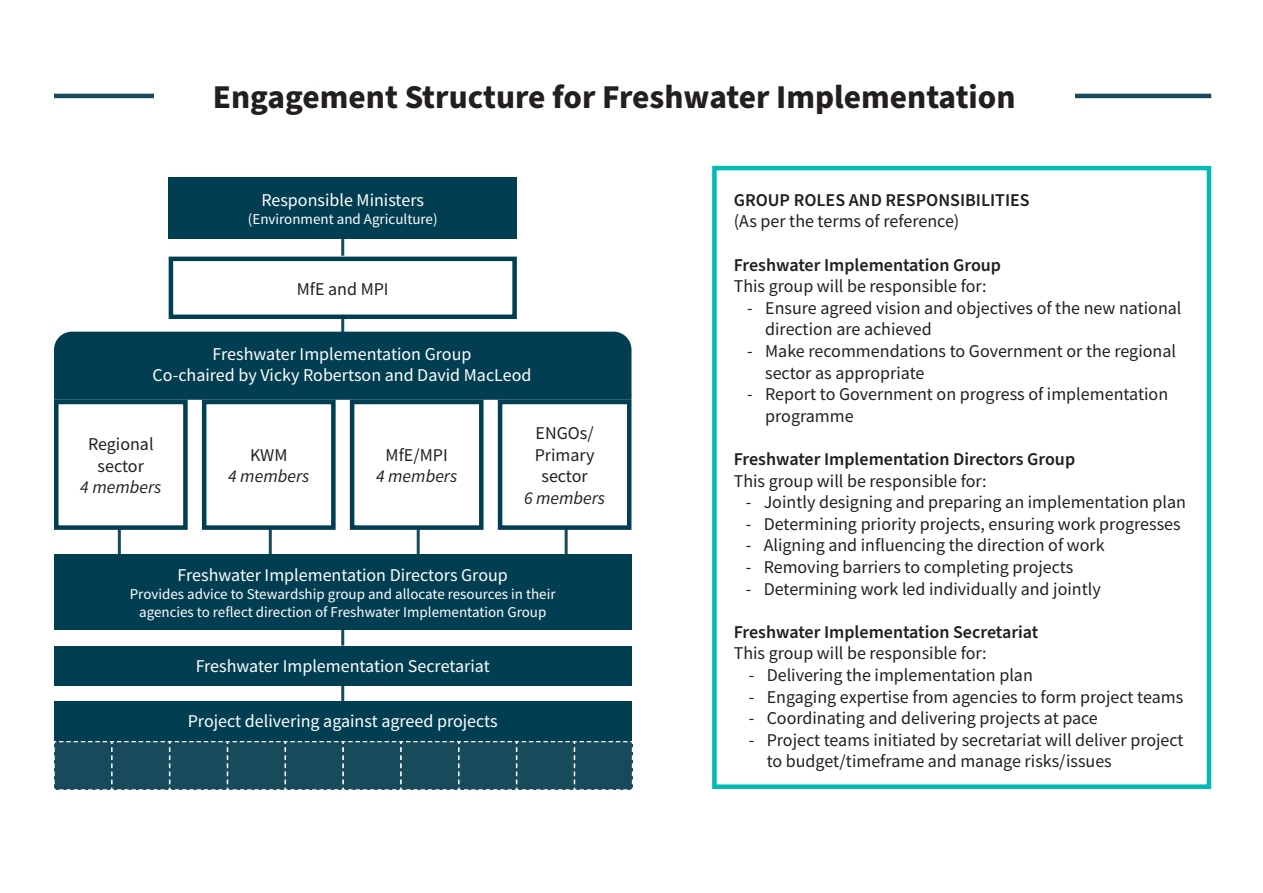
<style>
.page{position:relative;width:1263px;height:893px;background:#fff}
.page>*{position:absolute;margin:0;border:0;box-sizing:border-box;transform-origin:0 0}
.t1{font:700 33.3px "Source Sans Pro";color:#231f20}
.t2{font:18px/21.6px "Source Sans Pro";color:#231f20}
.t3{font:18px "Source Sans Pro";color:#fff}
.t4{font:600 18px "Source Sans Pro";color:#231f20}
.t5{font:italic 18px "Source Sans Pro";color:#231f20}
.t6{font:15px/18px "Source Sans Pro";color:#fff;text-align:center}
</style>
<div class="page">
<hr style="left:54px;top:94px;width:1157px;height:4px;background:#174a5b">
<svg style="left:54px;top:740px;width:579px;height:50px;background:#1f5161"></svg>
<hr style="left:341px;top:239px;width:3px;height:17px;background:#174a5b">
<hr style="left:341px;top:319px;width:3px;height:19px;background:#174a5b">
<hr style="left:118px;top:529px;width:3px;height:30px;background:#174a5b">
<hr style="left:269px;top:529px;width:3px;height:30px;background:#174a5b">
<hr style="left:417px;top:529px;width:3px;height:30px;background:#174a5b">
<hr style="left:565px;top:529px;width:3px;height:30px;background:#174a5b">
<hr style="left:341px;top:627px;width:3px;height:18px;background:#174a5b">
<hr style="left:341px;top:682px;width:3px;height:19px;background:#174a5b">
<div style="left:154px;top:62px;width:920px;height:61px;background:#fff"></div>
<div style="left:712px;top:166px;width:499px;height:623px;border:4px solid #00bab3"></div>
<div style="left:54px;top:395px;width:577px;height:5px;background:#023e52"></div>
<div style="left:169px;top:177px;width:348px;height:62px;background:#023e52"></div>
<div style="left:54px;top:332px;width:577px;height:63px;background:#023e52"></div>
<div style="left:54px;top:400px;width:134px;height:130px;border:4px solid #023e52"></div>
<div style="left:202px;top:400px;width:134px;height:130px;border:4px solid #023e52"></div>
<div style="left:350px;top:400px;width:133px;height:130px;border:4px solid #023e52"></div>
<div style="left:498px;top:400px;width:133px;height:130px;border:4px solid #023e52"></div>
<div style="left:54px;top:555px;width:577px;height:75px;background:#023e52"></div>
<div style="left:54px;top:646px;width:577px;height:39px;background:#023e52"></div>
<div style="left:54px;top:701px;width:577px;height:39px;background:#023e52"></div>
<div style="left:169px;top:257px;width:348px;height:62px;border:4px solid #023e52"></div>
<h1 class="t1" style="left:213px;top:74px;width:804px">Engagement Structure for Freshwater Implementation</h1>
<p class="t3" style="left:261px;top:188px;width:164px">Responsible Ministers</p>
<p class="t6" style="left:248px;top:210px;width:191px">(Environment and Agriculture)</p>
<p class="t2" style="left:297px;top:278px;width:93px">MfE and MPI</p>
<p class="t3" style="left:213px;top:342px;width:260px">Freshwater Implementation Group</p>
<p class="t3" style="left:153px;top:364px;width:380px">Co-chaired by Vicky Robertson and David MacLeod</p>
<p class="t2" style="left:88px;top:433px;width:67px;text-align:center">Regional sector</p>
<p class="t5" style="left:80px;top:476px;width:83px">4 members</p>
<p class="t2" style="left:250px;top:444px;width:39px">KWM</p>
<p class="t5" style="left:228px;top:465px;width:83px">4 members</p>
<p class="t2" style="left:386px;top:444px;width:64px">MfE/MPI</p>
<p class="t5" style="left:376px;top:465px;width:83px">4 members</p>
<p class="t2" style="left:535px;top:422px;width:61px;text-align:center">ENGOs/<br>Primary sector</p>
<p class="t5" style="left:524px;top:486px;width:83px">6 members</p>
<p class="t3" style="left:178px;top:564px;width:332px">Freshwater Implementation Directors Group</p>
<p class="t6" style="left:130px;top:585px;width:427px">Provides advice to Stewardship group and allocate resources in their agencies to reflect direction of Freshwater Implementation Group</p>
<p class="t3" style="left:196px;top:655px;width:296px">Freshwater Implementation Secretariat</p>
<p class="t3" style="left:188px;top:710px;width:311px">Project delivering against agreed projects</p>
<h2 class="t4" style="left:734px;top:188px;width:297px">GROUP ROLES AND RESPONSIBILITIES</h2>
<p class="t2" style="left:734px;top:210px;width:227px">(As per the terms of reference)</p>
<h3 class="t4" style="left:734px;top:253px;width:269px">Freshwater Implementation Group</h3>
<p class="t2" style="left:734px;top:275px;width:255px">This group will be responsible for:</p>
<p class="t2" style="left:765px;top:297px;width:418px;text-indent:-18px">- Ensure agreed vision and objectives of the new national direction are achieved</p>
<p class="t2" style="left:765px;top:340px;width:412px;text-indent:-18px">- Make recommendations to Government or the regional sector as appropriate</p>
<p class="t2" style="left:765px;top:383px;width:404px;text-indent:-18px">- Report to Government on progress of implementation programme</p>
<h3 class="t4" style="left:734px;top:447px;width:343px">Freshwater Implementation Directors Group</h3>
<p class="t2" style="left:734px;top:470px;width:255px">This group will be responsible for:</p>
<p class="t2" style="left:746px;top:491px;width:442px">- Jointly designing and preparing an implementation plan</p>
<p class="t2" style="left:746px;top:513px;width:436px">- Determining priority projects, ensuring work progresses</p>
<p class="t2" style="left:746px;top:534px;width:360px">- Aligning and influencing the direction of work</p>
<p class="t2" style="left:746px;top:556px;width:329px">- Removing barriers to completing projects</p>
<p class="t2" style="left:746px;top:578px;width:357px">- Determining work led individually and jointly</p>
<h3 class="t4" style="left:734px;top:620px;width:306px">Freshwater Implementation Secretariat</h3>
<p class="t2" style="left:734px;top:642px;width:255px">This group will be responsible for:</p>
<p class="t2" style="left:749px;top:664px;width:286px">- Delivering the implementation plan</p>
<p class="t2" style="left:749px;top:686px;width:436px">- Engaging expertise from agencies to form project teams</p>
<p class="t2" style="left:749px;top:707px;width:351px">- Coordinating and delivering projects at pace</p>
<p class="t2" style="left:767px;top:729px;width:418px;text-indent:-18px">- Project teams initiated by secretariat will deliver project to budget/timeframe and manage risks/issues</p>
</div>
